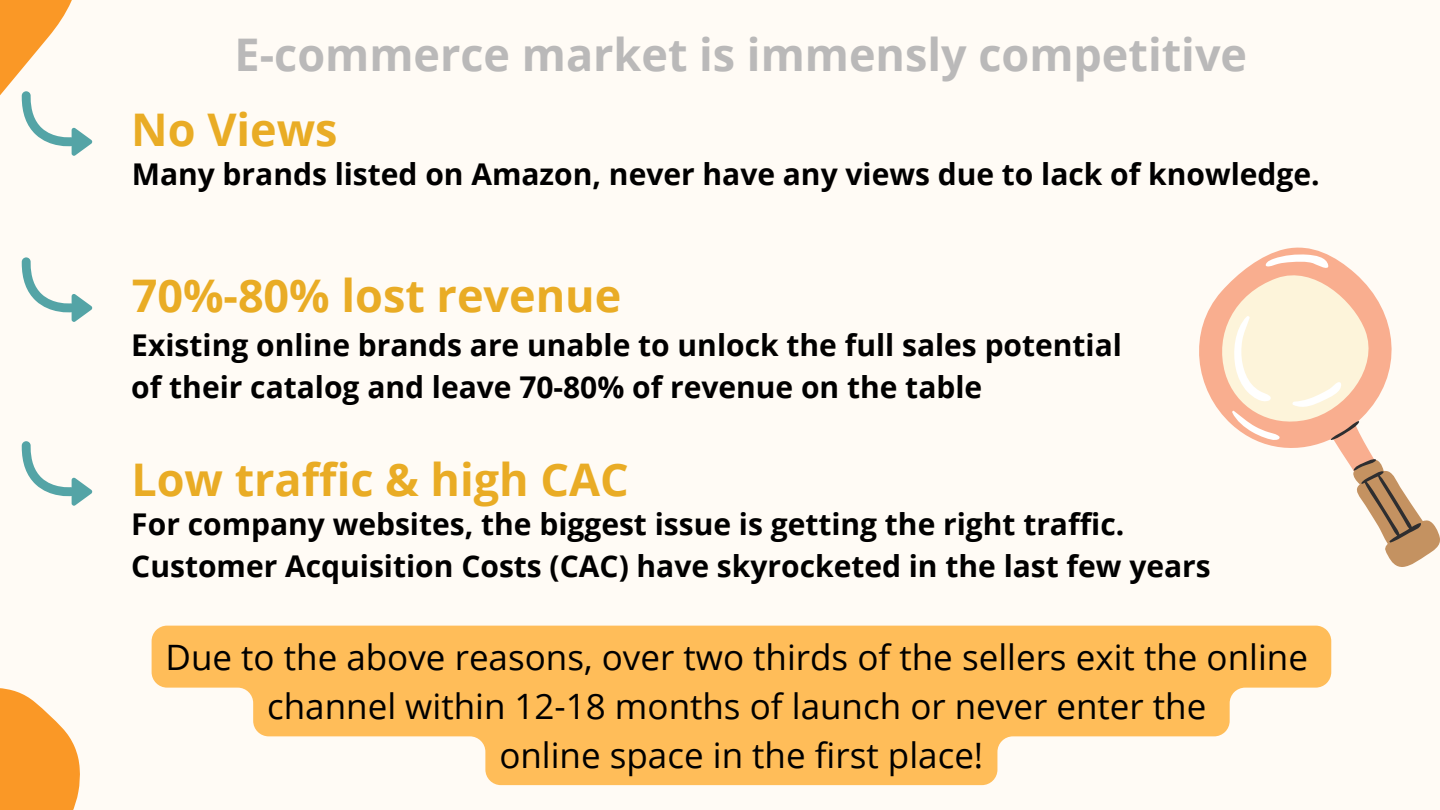
<style>
.page{position:relative;width:1440px;height:810px;background:#fffbf5}
.page>*{position:absolute;margin:0;border:0;box-sizing:border-box;transform-origin:0 0}
.t1{font:700 45px "Open Sans";color:#e9ac25}
.t2{font:700 45px "Open Sans";color:#bab9b9}
.t3{font:35px "Open Sans";color:#000}
.t4{font:700 30px "Open Sans";color:#000}
</style>
<div class="page">
<svg style="left:22px;top:257px;width:70px;height:65px"></svg>
<svg style="left:22px;top:441px;width:70px;height:65px"></svg>
<svg style="left:1199px;top:247px;width:127px;height:156px"></svg>
<svg style="left:1214px;top:254px;width:226px;height:313px"></svg>
<svg style="left:152px;top:626px;width:1179px;height:159px;fill:#ffbd59"></svg>
<svg style="left:0;top:0;width:92px;height:156px"></svg>
<svg style="left:0;top:688px;width:80px;height:122px"></svg>
<p class="t2" style="left:235px;top:23px;width:1014px">E-commerce market is immensly competitive</p>
<p class="t1" style="left:131px;top:98px;width:208px">No Views</p>
<p class="t4" style="left:132px;top:153px;width:1190px">Many brands listed on Amazon, never have any views due to lack of knowledge.</p>
<p class="t1" style="left:132px;top:264px;width:491px">70%-80% lost revenue</p>
<p class="t4" style="left:131px;top:324px;width:992px">Existing online brands are unable to unlock the full sales potential</p>
<p class="t4" style="left:131px;top:366px;width:852px">of their catalog and leave 70-80% of revenue on the table</p>
<p class="t1" style="left:131px;top:448px;width:499px">Low traffic &amp; high CAC</p>
<p class="t4" style="left:131px;top:503px;width:995px">For company websites, the biggest issue is getting the right traffic.</p>
<p class="t4" style="left:131px;top:545px;width:1081px">Customer Acquisition Costs (CAC) have skyrocketed in the last few years</p>
<p class="t3" style="left:166px;top:633px;width:1144px">Due to the above reasons, over two thirds of the sellers exit the online</p>
<p class="t3" style="left:267px;top:681px;width:941px">channel within 12-18 months of launch or never enter the</p>
<p class="t3" style="left:499px;top:730px;width:485px">online space in the first place!</p>
</div>
